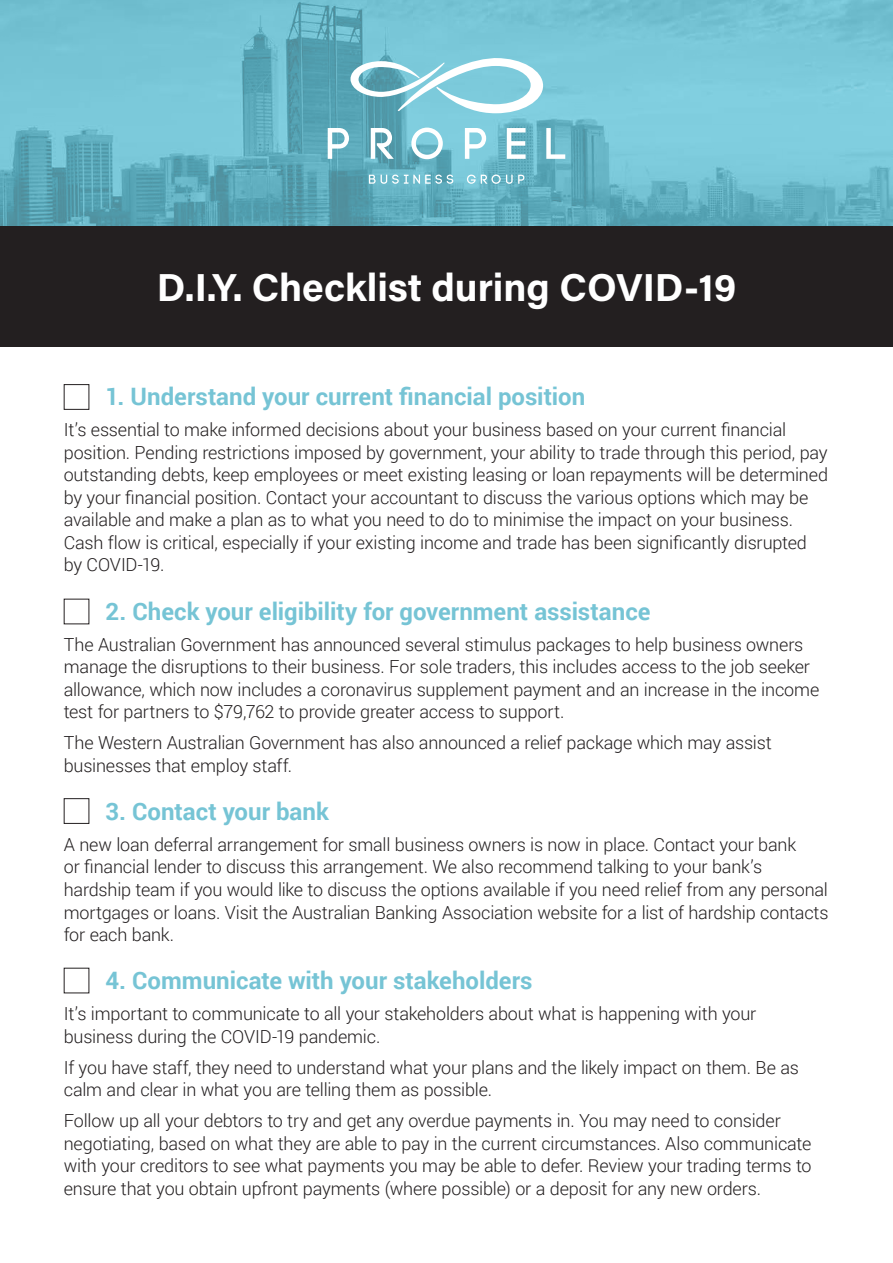
<style>
.page{position:relative;width:893px;height:1263px;background:#fff}
.page>*{position:absolute;margin:0;border:0;box-sizing:border-box;transform-origin:0 0}
.t1{font:39px "Acumin Variable Concept";letter-spacing:.05em;color:#fff}
.t2{font:700 24px "Roboto";color:#76c4d5}
.t3{font:300 18px/22.5px "Roboto";letter-spacing:-.01em;color:#231f20}
</style>
<div class="page">
<img style="left:0;top:0;width:893px;height:226px">
<div style="left:0;top:226px;width:893px;height:121px;background:#231f20"></div>
<svg style="left:369px;top:175px;width:84px;height:9px"></svg>
<svg style="left:467px;top:175px;width:57px;height:9px"></svg>
<svg style="left:350px;top:58px;width:193px;height:56px"></svg>
<svg style="left:328px;top:128px;width:21px;height:31px"></svg>
<svg style="left:371px;top:128px;width:23px;height:31px"></svg>
<svg style="left:411px;top:128px;width:32px;height:31px"></svg>
<svg style="left:465px;top:128px;width:21px;height:31px"></svg>
<svg style="left:507px;top:128px;width:19px;height:31px"></svg>
<svg style="left:546px;top:128px;width:19px;height:31px"></svg>
<div style="left:64px;top:384px;width:25px;height:26px;border:1px solid #231f20"></div>
<div style="left:64px;top:798px;width:25px;height:26px;border:1px solid #231f20"></div>
<h1 class="t1" style="left:157px;top:261px;width:579px">D.I.Y. Checklist during COVID-19</h1>
<h2 class="t2" style="left:106px;top:380px;width:481px">1. Understand your current financial position</h2>
<p class="t3" style="left:64px;top:418px;width:766px">It’s essential to make informed decisions about your business based on your current financial position. Pending restrictions imposed by government, your ability to trade through this period, pay outstanding debts, keep employees or meet existing leasing or loan repayments will be determined by your financial position. Contact your accountant to discuss the various options which may be available and make a plan as to what you need to do to minimise the impact on your business.<br>Cash flow is critical, especially if your existing income and trade has been significantly disrupted by COVID-19.</p>
<h2 class="t2" style="left:106px;top:594px;width:546px">2. Check your eligibility for government assistance</h2>
<p class="t3" style="left:64px;top:632px;width:757px">The Australian Government has announced several stimulus packages to help business owners manage the disruptions to their business. For sole traders, this includes access to the job seeker allowance, which now includes a coronavirus supplement payment and an increase in the income test for partners to $79,762 to provide greater access to support.</p>
<p class="t3" style="left:64px;top:731px;width:709px">The Western Australian Government has also announced a relief package which may assist businesses that employ staff.</p>
<h2 class="t2" style="left:106px;top:794px;width:225px">3. Contact your bank</h2>
<p class="t3" style="left:64px;top:833px;width:766px">A new loan deferral arrangement for small business owners is now in place. Contact your bank<br>or financial lender to discuss this arrangement. We also recommend talking to your bank’s hardship team if you would like to discuss the options available if you need relief from any personal mortgages or loans. Visit the Australian Banking Association website for a list of hardship contacts for each bank.</p>
<h2 class="t2" style="left:106px;top:964px;width:428px">4. Communicate with your stakeholders</h2>
<p class="t3" style="left:64px;top:1002px;width:694px">It’s important to communicate to all your stakeholders about what is happening with your business during the COVID-19 pandemic.</p>
<p class="t3" style="left:64px;top:1055px;width:737px">If you have staff, they need to understand what your plans and the likely impact on them. Be as calm and clear in what you are telling them as possible.</p>
<p class="t3" style="left:64px;top:1109px;width:749px">Follow up all your debtors to try and get any overdue payments in. You may need to consider negotiating, based on what they are able to pay in the current circumstances. Also communicate with your creditors to see what payments you may be able to defer. Review your trading terms to ensure that you obtain upfront payments (where possible) or a deposit for any new orders.</p>
</div>
